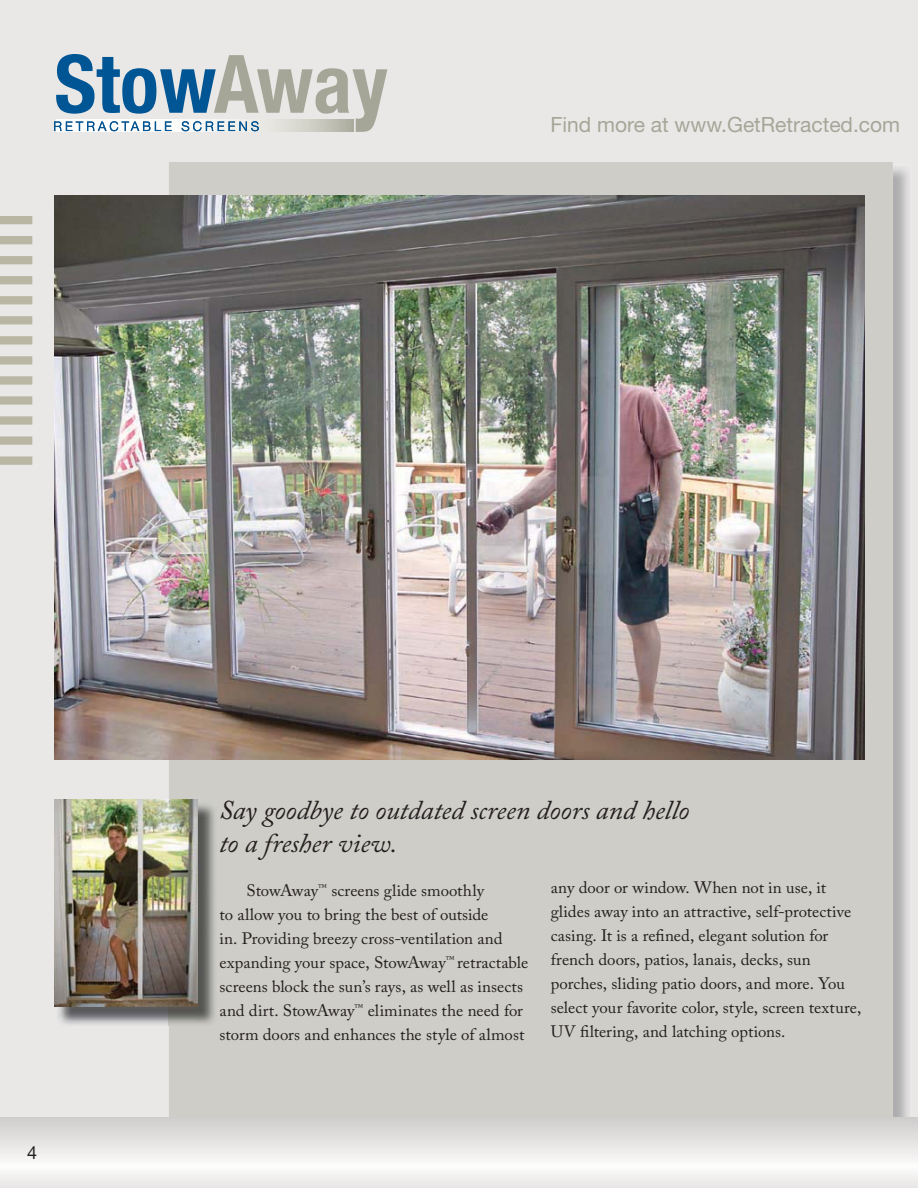
<style>
.page{position:relative;width:918px;height:1188px;background:#fff}
.page>*{position:absolute;margin:0;border:0;box-sizing:border-box;transform-origin:0 0}
.t1{font:italic 27px/32.4px "Adobe Caslon Pro";letter-spacing:-.005em;color:#231f20}
.t2{font:21px "Helvetica Neue";color:#a6a698}
.t3{font:18px "Helvetica Neue";color:#231f20}
.t4{font:16.5px/24px "Adobe Caslon Pro";color:#231f20}
</style>
<div class="page">
<div style="left:0;top:0;width:918px;height:205px;background:#eae8e7"></div>
<div style="left:0;top:205px;width:169px;height:621px;background:#eae8e7"></div>
<div style="left:169px;top:162px;width:724px;height:955px;background:#cecdc7"></div>
<svg style="left:0;top:1117px;width:918px;height:71px"></svg>
<img style="left:54px;top:196px;width:810px;height:563px">
<svg style="left:54px;top:54px;width:333px;height:78px;background:#adbdc7"></svg>
<img style="left:56px;top:802px;width:161px;height:224px">
<img style="left:54px;top:800px;width:144px;height:207px">
<div style="left:0;top:216px;width:32px;height:8px;background:#b9b6a4"></div>
<div style="left:0;top:236px;width:32px;height:8px;background:#b9b6a4"></div>
<div style="left:0;top:256px;width:32px;height:8px;background:#b9b6a4"></div>
<div style="left:0;top:276px;width:32px;height:8px;background:#b9b6a4"></div>
<div style="left:0;top:296px;width:32px;height:8px;background:#b9b6a4"></div>
<div style="left:0;top:316px;width:32px;height:8px;background:#b9b6a4"></div>
<div style="left:0;top:336px;width:32px;height:9px;background:#b9b6a4"></div>
<div style="left:0;top:356px;width:32px;height:9px;background:#b9b6a4"></div>
<div style="left:0;top:376px;width:32px;height:9px;background:#b9b6a4"></div>
<div style="left:0;top:396px;width:32px;height:9px;background:#b9b6a4"></div>
<div style="left:0;top:416px;width:32px;height:9px;background:#b9b6a4"></div>
<div style="left:0;top:436px;width:32px;height:9px;background:#b9b6a4"></div>
<div style="left:0;top:456px;width:32px;height:9px;background:#b9b6a4"></div>
<p class="t2" style="left:551px;top:112px;width:351px">Find more at www.GetRetracted.com</p>
<p class="t3" style="left:27px;top:1142px;width:12px">4</p>
<h1 class="t1" style="left:219px;top:797px;width:472px">Say goodbye to outdated screen doors and hello to a fresher view.</h1>
<p class="t4" style="left:220px;top:881px;width:310px;text-indent:27px">StowAway<sup>™</sup> screens glide smoothly<br>to allow you to bring the best of outside<br>in. Providing breezy cross-ventilation and expanding your space, StowAway<sup>™</sup> retractable screens block the sun’s rays, as well as insects and dirt. StowAway<sup>™</sup> eliminates the need for storm doors and enhances the style of almost</p>
<p class="t4" style="left:551px;top:878px;width:312px">any door or window. When not in use, it glides away into an attractive, self-protective casing. It is a refined, elegant solution for french doors, patios, lanais, decks, sun porches, sliding patio doors, and more. You select your favorite color, style, screen texture, UV filtering, and latching options.</p>
</div>
